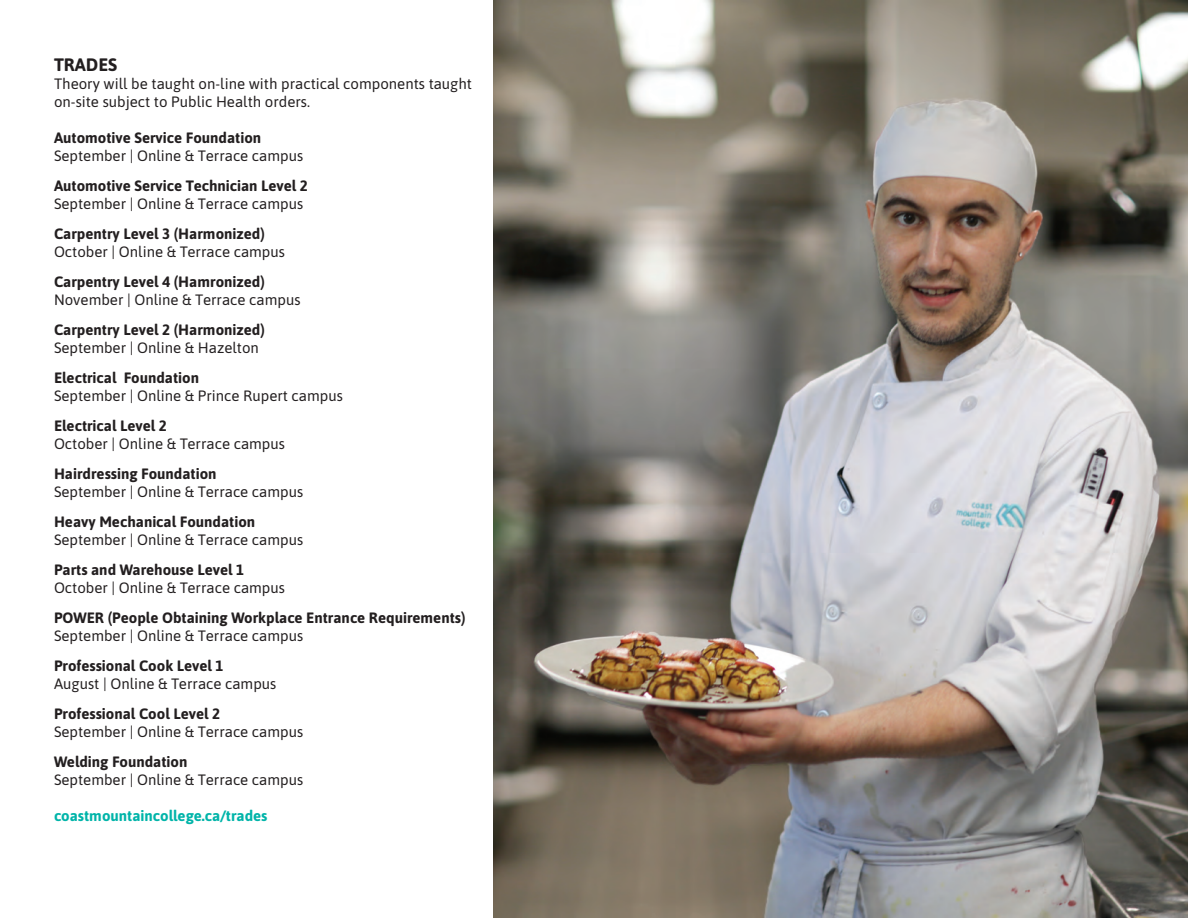
<style>
.page{position:relative;width:1188px;height:918px;background:#fff}
.page>*{position:absolute;margin:0;border:0;box-sizing:border-box;transform-origin:0 0}
.t1{font:700 18px "Asap";color:#231f20}
.t2{font:15px/18px "Asap";color:#231f20}
.t3{font:700 15px "Asap";color:#231f20}
.t4{font:700 15px "Asap";color:#00b4a9}
.s1{font-weight:700}
</style>
<div class="page">
<img style="left:493px;top:0;width:695px;height:918px">
<p class="t1" style="left:54px;top:52px;width:65px">TRADES</p>
<p class="t2" style="left:54px;top:74px;width:420px">Theory will be taught on-line with practical components taught on-site subject to Public Health orders.</p>
<p class="t2" style="left:54px;top:128px;width:251px"><span class="s1">Automotive Service Foundation<br></span>September | Online &amp; Terrace campus</p>
<p class="t3" style="left:54px;top:175px;width:256px">Automotive Service Technician Level 2</p>
<p class="t2" style="left:54px;top:194px;width:251px">September | Online &amp; Terrace campus</p>
<p class="t3" style="left:54px;top:223px;width:212px">Carpentry Level 3 (Harmonized)</p>
<p class="t2" style="left:54px;top:242px;width:233px">October | Online &amp; Terrace campus</p>
<p class="t3" style="left:54px;top:271px;width:212px">Carpentry Level 4 (Hamronized)</p>
<p class="t2" style="left:54px;top:290px;width:248px">November | Online &amp; Terrace campus</p>
<p class="t3" style="left:54px;top:319px;width:212px">Carpentry Level 2 (Harmonized)</p>
<p class="t2" style="left:54px;top:338px;width:206px">September | Online &amp; Hazelton</p>
<p class="t3" style="left:54px;top:367px;width:147px">Electrical Foundation</p>
<p class="t2" style="left:54px;top:386px;width:290px">September | Online &amp; Prince Rupert campus</p>
<p class="t3" style="left:54px;top:415px;width:114px">Electrical Level 2</p>
<p class="t2" style="left:54px;top:434px;width:233px">October | Online &amp; Terrace campus</p>
<p class="t3" style="left:54px;top:463px;width:164px">Hairdressing Foundation</p>
<p class="t2" style="left:54px;top:482px;width:251px">September | Online &amp; Terrace campus</p>
<p class="t3" style="left:54px;top:511px;width:203px">Heavy Mechanical Foundation</p>
<p class="t2" style="left:54px;top:530px;width:251px">September | Online &amp; Terrace campus</p>
<p class="t3" style="left:54px;top:559px;width:192px">Parts and Warehouse Level 1</p>
<p class="t2" style="left:54px;top:578px;width:233px">October | Online &amp; Terrace campus</p>
<p class="t3" style="left:54px;top:607px;width:413px">POWER (People Obtaining Workplace Entrance Requirements)</p>
<p class="t2" style="left:54px;top:626px;width:251px">September | Online &amp; Terrace campus</p>
<p class="t3" style="left:54px;top:655px;width:171px">Professional Cook Level 1</p>
<p class="t2" style="left:54px;top:674px;width:224px">August | Online &amp; Terrace campus</p>
<p class="t3" style="left:54px;top:703px;width:168px">Professional Cool Level 2</p>
<p class="t2" style="left:54px;top:722px;width:251px">September | Online &amp; Terrace campus</p>
<p class="t3" style="left:54px;top:751px;width:135px">Welding Foundation</p>
<p class="t2" style="left:54px;top:770px;width:251px">September | Online &amp; Terrace campus</p>
<p class="t4" style="left:54px;top:805px;width:215px">coastmountaincollege.ca/trades</p>
</div>
